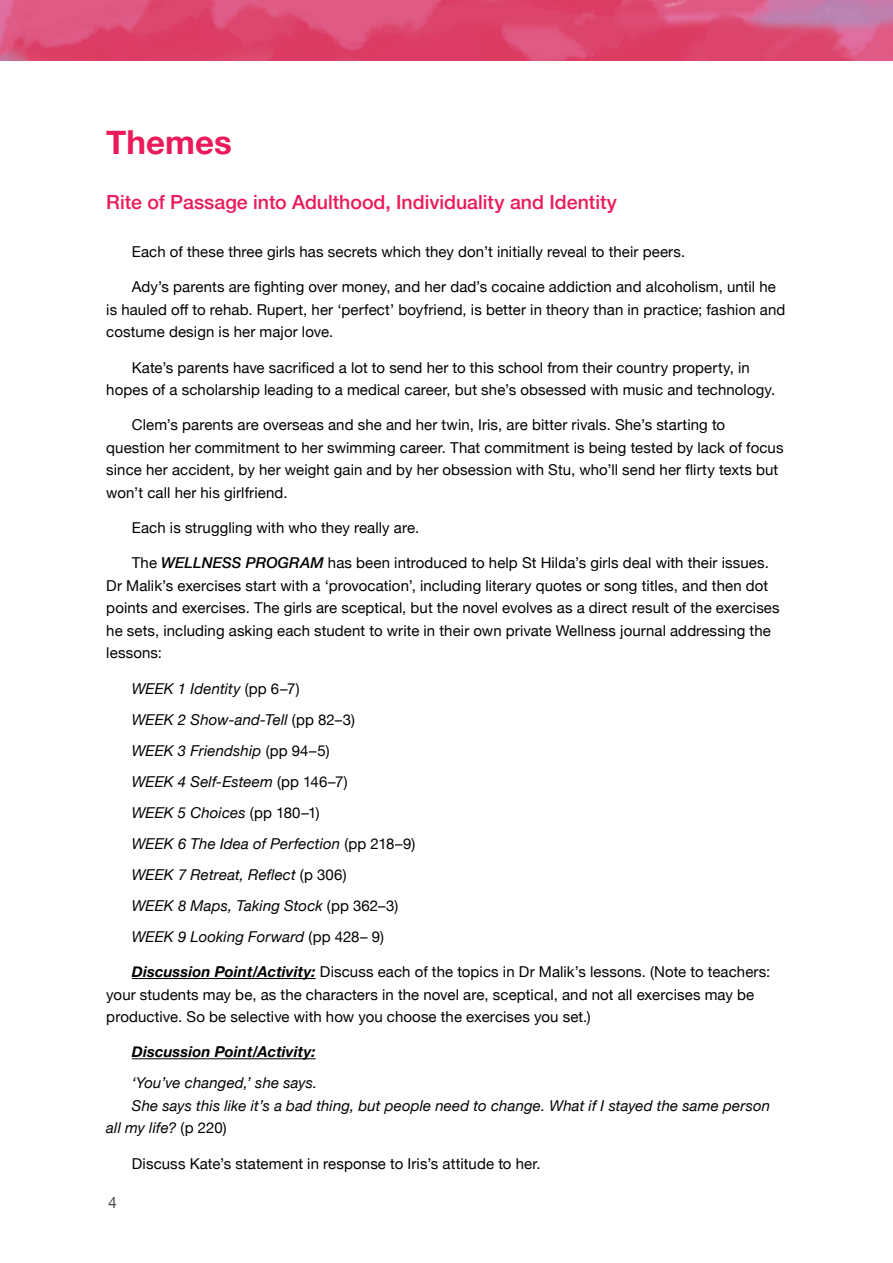
<style>
.page{position:relative;width:893px;height:1263px;background:#fff}
.page>*{position:absolute;margin:0;border:0;box-sizing:border-box;transform-origin:0 0}
.Numbers{font:700 33px "Helvetica Neue";color:#eb1a5a}
.Numbers-2{font:500 19.5px "Helvetica Neue";color:#eb1a5a}
.Numbers-3{font:15.75px "Helvetica Neue";color:#4b4c4d}
.Indent_Body_Cont_Par{font:15px/22.5px "Helvetica Neue";letter-spacing:.005em;color:#040101}
.Indent_Body_Cont_Par-2{font:italic 15px/22.5px "Helvetica Neue";letter-spacing:.01em;color:#040101}
.Indent_Body_Cont_Par-3{font:italic 700 15px "Helvetica Neue";letter-spacing:.005em;color:#040101}
.s1{font-weight:500;font-style:italic}
.s2{font-style:normal}
.s3{font-weight:700;font-style:italic}
</style>
<div class="page">
<img style="left:0;top:0;width:893px;height:60px">
<hr style="left:132px;top:978px;width:184px;height:1px;background:#040101">
<hr style="left:132px;top:1058px;width:184px;height:1px;background:#040101">
<p class="Numbers" style="left:106px;top:117px;width:127px">Themes</p>
<p class="Numbers-2" style="left:106px;top:186px;width:512px">Rite of Passage into Adulthood, Individuality and Identity</p>
<p class="Indent_Body_Cont_Par" style="left:132px;top:241px;width:555px">Each of these three girls has secrets which they don’t initially reveal to their peers.</p>
<p class="Indent_Body_Cont_Par" style="left:106px;top:277px;width:681px;text-indent:26px">Ady’s parents are fighting over money, and her dad’s cocaine addiction and alcoholism, until he is hauled off to rehab. Rupert, her ‘perfect’ boyfriend, is better in theory than in practice; fashion and costume design is her major love.</p>
<p class="Indent_Body_Cont_Par" style="left:106px;top:357px;width:671px;text-align:center">Kate’s parents have sacrificed a lot to send her to this school from their country property, in<br>hopes of a scholarship leading to a medical career, but she’s obsessed with music and technology.</p>
<p class="Indent_Body_Cont_Par" style="left:106px;top:415px;width:679px;text-indent:26px">Clem’s parents are overseas and she and her twin, Iris, are bitter rivals. She’s starting to question her commitment to her swimming career. That commitment is being tested by lack of focus since her accident, by her weight gain and by her obsession with Stu, who’ll send her flirty texts but won’t call her his girlfriend.</p>
<p class="Indent_Body_Cont_Par" style="left:132px;top:517px;width:289px">Each is struggling with who they really are.</p>
<p class="Indent_Body_Cont_Par" style="left:106px;top:553px;width:675px;text-indent:26px">The <span class="s1">WELLNESS PROGRAM</span> has been introduced to help St Hilda’s girls deal with their issues.<br>Dr Malik’s exercises start with a ‘provocation’, including literary quotes or song titles, and then dot points and exercises. The girls are sceptical, but the novel evolves as a direct result of the exercises he sets, including asking each student to write in their own private Wellness journal addressing the lessons:</p>
<p class="Indent_Body_Cont_Par-2" style="left:132px;top:678px;width:169px">WEEK 1 Identity <span class="s2">(pp 6–7)</span></p>
<p class="Indent_Body_Cont_Par-2" style="left:132px;top:709px;width:225px">WEEK 2 Show-and-Tell <span class="s2">(pp 82–3)</span></p>
<p class="Indent_Body_Cont_Par-2" style="left:132px;top:740px;width:199px">WEEK 3 Friendship <span class="s2">(pp 94–5)</span></p>
<p class="Indent_Body_Cont_Par-2" style="left:132px;top:771px;width:217px">WEEK 4 Self-Esteem <span class="s2">(pp 146–7)</span></p>
<p class="Indent_Body_Cont_Par-2" style="left:132px;top:802px;width:189px">WEEK 5 Choices <span class="s2">(pp 180–1)</span></p>
<p class="Indent_Body_Cont_Par-2" style="left:132px;top:833px;width:285px">WEEK 6 The Idea of Perfection <span class="s2">(pp 218–9)</span></p>
<p class="Indent_Body_Cont_Par-2" style="left:132px;top:864px;width:216px">WEEK 7 Retreat, Reflect <span class="s2">(p 306)</span></p>
<p class="Indent_Body_Cont_Par-2" style="left:132px;top:895px;width:268px">WEEK 8 Maps, Taking Stock <span class="s2">(pp 362–3)</span></p>
<p class="Indent_Body_Cont_Par-2" style="left:132px;top:926px;width:254px">WEEK 9 Looking Forward <span class="s2">(pp 428– 9)</span></p>
<p class="Indent_Body_Cont_Par" style="left:106px;top:961px;width:666px;text-indent:26px"><span class="s3">Discussion Point/Activity:</span> Discuss each of the topics in Dr Malik’s lessons. (Note to teachers: your students may be, as the characters in the novel are, sceptical, and not all exercises may be productive. So be selective with how you choose the exercises you set.)</p>
<p class="Indent_Body_Cont_Par-3" style="left:132px;top:1040px;width:185px">Discussion Point/Activity:</p>
<p class="Indent_Body_Cont_Par-2" style="left:132px;top:1072px;width:187px">‘You’ve changed,’ she says.</p>
<p class="Indent_Body_Cont_Par-2" style="left:106px;top:1095px;width:665px;text-indent:26px">She says this like it’s a bad thing, but people need to change. What if I stayed the same person all my life? <span class="s2">(p 220)</span></p>
<p class="Indent_Body_Cont_Par" style="left:132px;top:1153px;width:410px">Discuss Kate’s statement in response to Iris’s attitude to her.</p>
<p class="Numbers-3" style="left:108px;top:1191px;width:10px">4</p>
</div>
